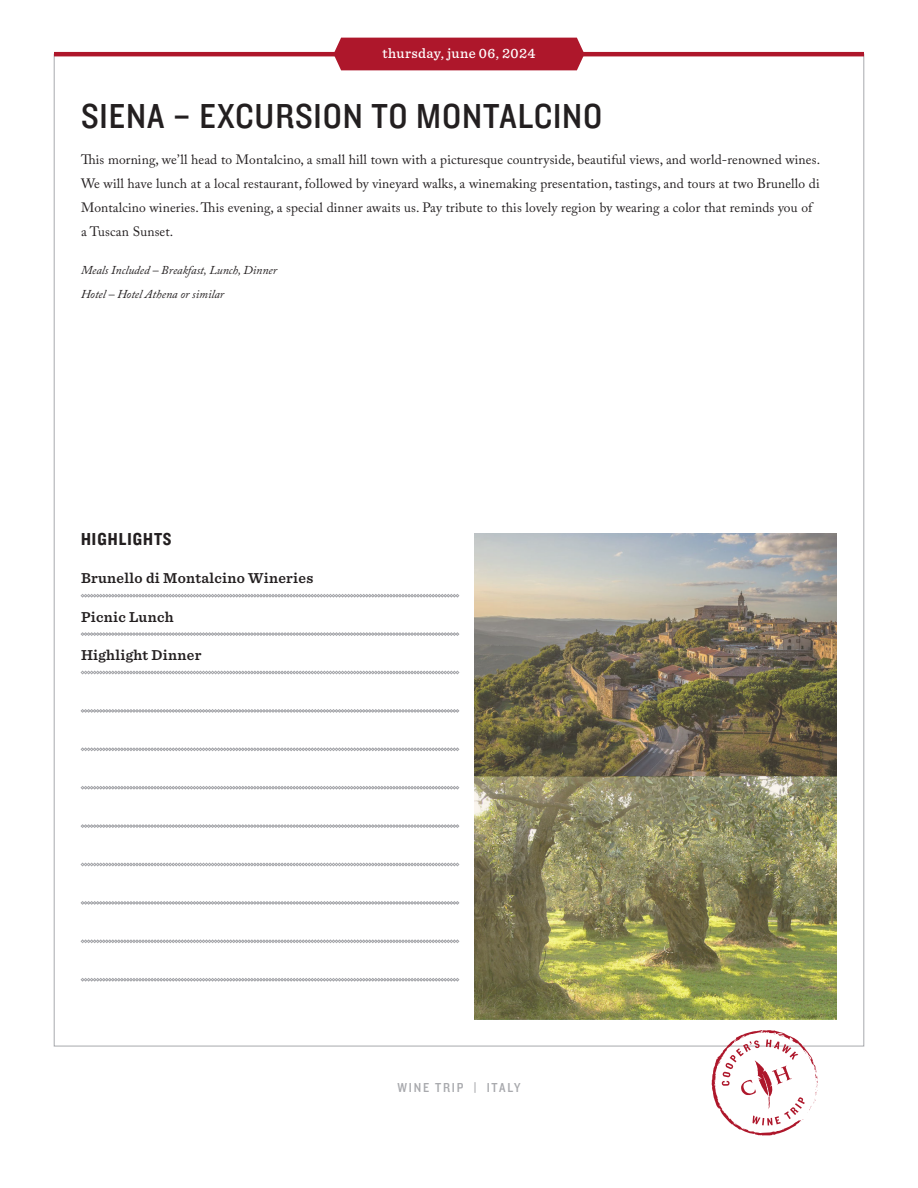
<style>
.page{position:relative;width:918px;height:1188px;background:#fff}
.page>*{position:absolute;margin:0;border:0;box-sizing:border-box;transform-origin:0 0}
.Headline{font:36px "Knockout HTF30 Junior Welterwt";letter-spacing:.025em;color:#231f20}
.List_Headline{font:18px "Knockout HTF50 Welterweight";letter-spacing:.06em;color:#231f20}
.t1{font:600 15px "Sentinel";letter-spacing:.02em;color:#231f20}
.Date__reversed{font:500 14.25px "Sentinel";letter-spacing:.03em;color:#fff}
.Body{font:13.5px/24px "Adobe Caslon Pro";letter-spacing:.01em;color:#231f20}
.t2{font:13.5px "Knockout HTF30 Junior Welterwt";letter-spacing:.13em;color:#a8a9ad}
.Body-2{font:italic 12px "Adobe Caslon Pro";color:#231f20}
</style>
<div class="page">
<svg style="left:712px;top:1030px;width:106px;height:106px"></svg>
<div style="left:334px;top:38px;width:250px;height:32px;background:#ae172b"></div>
<hr style="left:54px;top:52px;width:810px;height:4px;background:#ae172b">
<svg style="left:81px;top:594px;width:378px;height:3px"></svg>
<svg style="left:81px;top:632px;width:378px;height:4px"></svg>
<svg style="left:81px;top:671px;width:378px;height:3px"></svg>
<svg style="left:81px;top:709px;width:378px;height:4px"></svg>
<svg style="left:81px;top:748px;width:378px;height:3px"></svg>
<svg style="left:81px;top:786px;width:378px;height:3px"></svg>
<svg style="left:81px;top:824px;width:378px;height:4px"></svg>
<svg style="left:81px;top:863px;width:378px;height:3px"></svg>
<svg style="left:81px;top:901px;width:378px;height:4px"></svg>
<svg style="left:81px;top:940px;width:378px;height:3px"></svg>
<svg style="left:81px;top:978px;width:378px;height:3px"></svg>
<img style="left:475px;top:533px;width:362px;height:486px">
<p class="Date__reversed" style="left:382px;top:43px;width:155px">thursday, june 06, 2024</p>
<p class="Headline" style="left:81px;top:97px;width:523px">SIENA – EXCURSION TO MONTALCINO</p>
<p class="Body" style="left:81px;top:148px;width:741px">This morning, we’ll head to Montalcino, a small hill town with a picturesque countryside, beautiful views, and world-renowned wines.<br>We will have lunch at a local restaurant, followed by vineyard walks, a winemaking presentation, tastings, and tours at two Brunello di Montalcino wineries. This evening, a special dinner awaits us. Pay tribute to this lovely region by wearing a color that reminds you of a Tuscan Sunset.</p>
<p class="Body-2" style="left:81px;top:263px;width:198px">Meals Included – Breakfast, Lunch, Dinner</p>
<p class="Body-2" style="left:81px;top:287px;width:145px">Hotel – Hotel Athena or similar</p>
<p class="List_Headline" style="left:81px;top:530px;width:92px">HIGHLIGHTS</p>
<p class="t1" style="left:81px;top:567px;width:234px">Brunello di Montalcino Wineries</p>
<p class="t1" style="left:81px;top:605px;width:94px">Picnic Lunch</p>
<p class="t1" style="left:81px;top:644px;width:122px">Highlight Dinner</p>
<p class="t2" style="left:398px;top:1081px;width:125px">WINE TRIP | ITALY</p>
</div>
